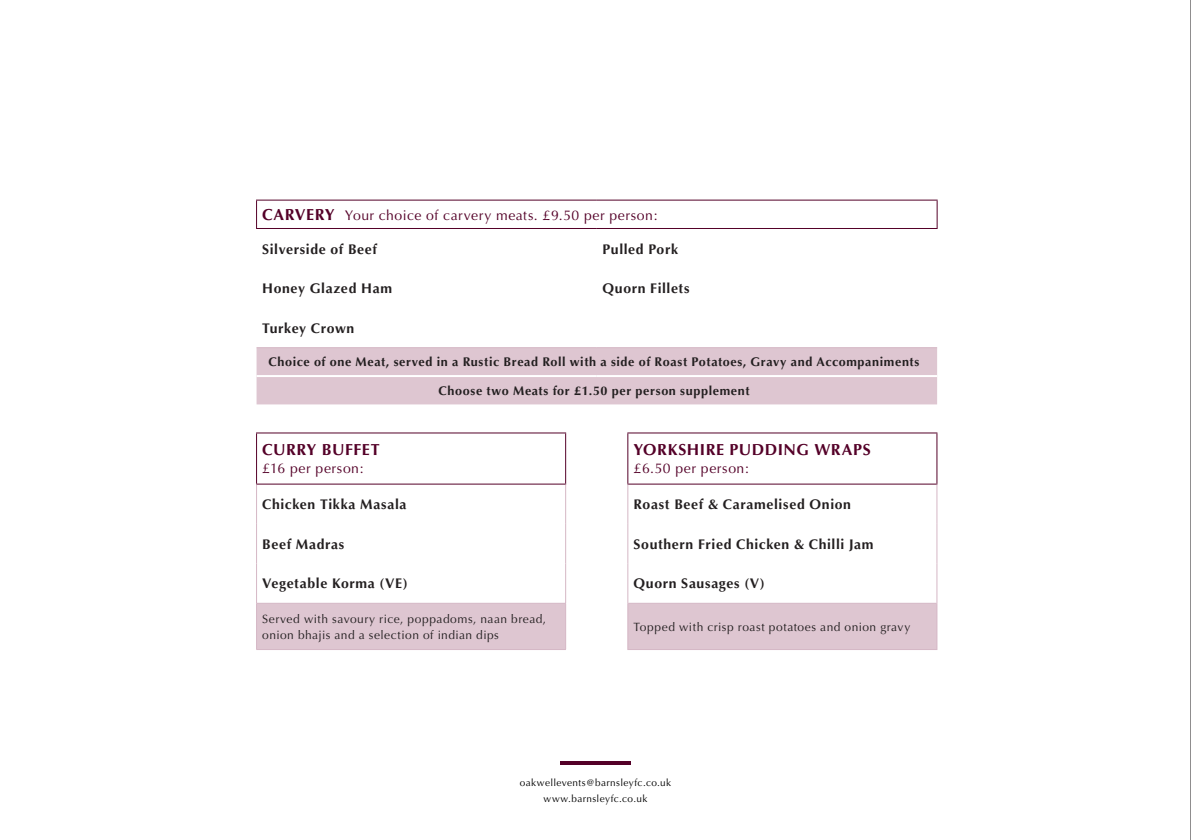
<style>
.page{position:relative;width:1191px;height:840px;background:#fff}
.page>*{position:absolute;margin:0;border:0;box-sizing:border-box;transform-origin:0 0}
.t1{font:700 16px "Optima";letter-spacing:.03em;color:#540028}
.t2{font:700 14px "Optima";letter-spacing:.045em;color:#231f20}
.t3{font:14px "Optima";letter-spacing:.04em;color:#540028}
.t4{font:700 12.6px "Optima";letter-spacing:.05em;color:#231f20}
.t5{font:12px/16px "Optima";letter-spacing:.04em;color:#231f20}
.t6{font:10px/16px "Optima";letter-spacing:.04em;color:#000;text-align:center}
.s1{font-weight:700;font-size:16px}
</style>
<div class="page">
<svg style="left:560px;top:761px;width:70px;height:3px"></svg>
<hr style="left:1190px;top:0;width:1px;height:839px;background:#231f20">
<div style="left:256px;top:348px;width:681px;height:56px;background:#dec6d1"></div>
<hr style="left:256px;top:347px;width:341px;height:1px;background:#d5b7c5">
<hr style="left:597px;top:347px;width:340px;height:1px;background:#d5b7c5">
<hr style="left:256px;top:199px;width:341px;height:1px;background:#540028">
<svg style="left:256px;top:200px;width:1px;height:28px"></svg>
<hr style="left:597px;top:199px;width:340px;height:1px;background:#540028">
<svg style="left:936px;top:200px;width:1px;height:28px"></svg>
<hr style="left:256px;top:228px;width:341px;height:1px;background:#540028">
<hr style="left:597px;top:228px;width:340px;height:1px;background:#540028">
<hr style="left:256px;top:375px;width:341px;height:2px;background:#fff">
<hr style="left:597px;top:375px;width:340px;height:2px;background:#fff">
<svg style="left:257px;top:603px;width:679px;height:46px;background:#e0cbd5"></svg>
<hr style="left:256px;top:602px;width:310px;height:1px;background:#d5b7c5">
<hr style="left:628px;top:602px;width:308px;height:1px;background:#d5b7c5">
<hr style="left:256px;top:432px;width:310px;height:1px;background:#540028">
<hr style="left:256px;top:433px;width:1px;height:50px;background:#540028">
<hr style="left:565px;top:433px;width:1px;height:50px;background:#540028">
<hr style="left:256px;top:483px;width:310px;height:1px;background:#540028">
<hr style="left:627px;top:432px;width:310px;height:1px;background:#540028">
<hr style="left:627px;top:433px;width:1px;height:50px;background:#540028">
<hr style="left:936px;top:433px;width:1px;height:50px;background:#540028">
<hr style="left:627px;top:483px;width:310px;height:1px;background:#540028">
<hr style="left:256px;top:484px;width:1px;height:39px;background:#d5b7c5">
<hr style="left:565px;top:484px;width:1px;height:39px;background:#d5b7c5">
<hr style="left:256px;top:523px;width:1px;height:40px;background:#d5b7c5">
<hr style="left:565px;top:523px;width:1px;height:40px;background:#d5b7c5">
<hr style="left:256px;top:563px;width:1px;height:39px;background:#d5b7c5">
<hr style="left:565px;top:563px;width:1px;height:39px;background:#d5b7c5">
<hr style="left:256px;top:603px;width:1px;height:46px;background:#d5b7c5">
<hr style="left:565px;top:603px;width:1px;height:46px;background:#d5b7c5">
<hr style="left:256px;top:648px;width:310px;height:1px;background:#d5b7c5">
<hr style="left:627px;top:484px;width:1px;height:39px;background:#d5b7c5">
<hr style="left:936px;top:484px;width:1px;height:39px;background:#d5b7c5">
<hr style="left:627px;top:523px;width:1px;height:40px;background:#d5b7c5">
<hr style="left:936px;top:523px;width:1px;height:40px;background:#d5b7c5">
<hr style="left:627px;top:563px;width:1px;height:40px;background:#d5b7c5">
<hr style="left:936px;top:563px;width:1px;height:40px;background:#d5b7c5">
<hr style="left:627px;top:603px;width:1px;height:45px;background:#d5b7c5">
<hr style="left:936px;top:603px;width:1px;height:45px;background:#d5b7c5">
<hr style="left:627px;top:648px;width:310px;height:1px;background:#d5b7c5">
<p class="t3" style="left:262px;top:207px;width:397px"><span class="s1">CARVERY</span> Your choice of carvery meats. £9.50 per person:</p>
<p class="t2" style="left:262px;top:241px;width:116px">Silverside of Beef</p>
<p class="t2" style="left:602px;top:241px;width:77px">Pulled Pork</p>
<p class="t2" style="left:262px;top:280px;width:131px">Honey Glazed Ham</p>
<p class="t2" style="left:602px;top:280px;width:89px">Quorn Fillets</p>
<p class="t2" style="left:262px;top:320px;width:94px">Turkey Crown</p>
<p class="t4" style="left:268px;top:354px;width:652px">Choice of one Meat, served in a Rustic Bread Roll with a side of Roast Potatoes, Gravy and Accompaniments</p>
<p class="t4" style="left:438px;top:383px;width:312px">Choose two Meats for £1.50 per person supplement</p>
<p class="t1" style="left:262px;top:440px;width:119px">CURRY BUFFET</p>
<p class="t3" style="left:262px;top:460px;width:103px">£16 per person:</p>
<p class="t1" style="left:633px;top:440px;width:239px">YORKSHIRE PUDDING WRAPS</p>
<p class="t3" style="left:633px;top:460px;width:117px">£6.50 per person:</p>
<p class="t2" style="left:262px;top:496px;width:146px">Chicken Tikka Masala</p>
<p class="t2" style="left:633px;top:496px;width:219px">Roast Beef &amp; Caramelised Onion</p>
<p class="t2" style="left:262px;top:535px;width:84px">Beef Madras</p>
<p class="t2" style="left:633px;top:535px;width:242px">Southern Fried Chicken &amp; Chilli Jam</p>
<p class="t2" style="left:262px;top:575px;width:147px">Vegetable Korma (VE)</p>
<p class="t2" style="left:633px;top:575px;width:133px">Quorn Sausages (V)</p>
<p class="t5" style="left:262px;top:610px;width:285px">Served with savoury rice, poppadoms, naan bread, onion bhajis and a selection of indian dips</p>
<p class="t5" style="left:633px;top:618px;width:278px">Topped with crisp roast potatoes and onion gravy</p>
<p class="t6" style="left:520px;top:774px;width:153px">oakwellevents@barnsleyfc.co.uk www.barnsleyfc.co.uk</p>
</div>
